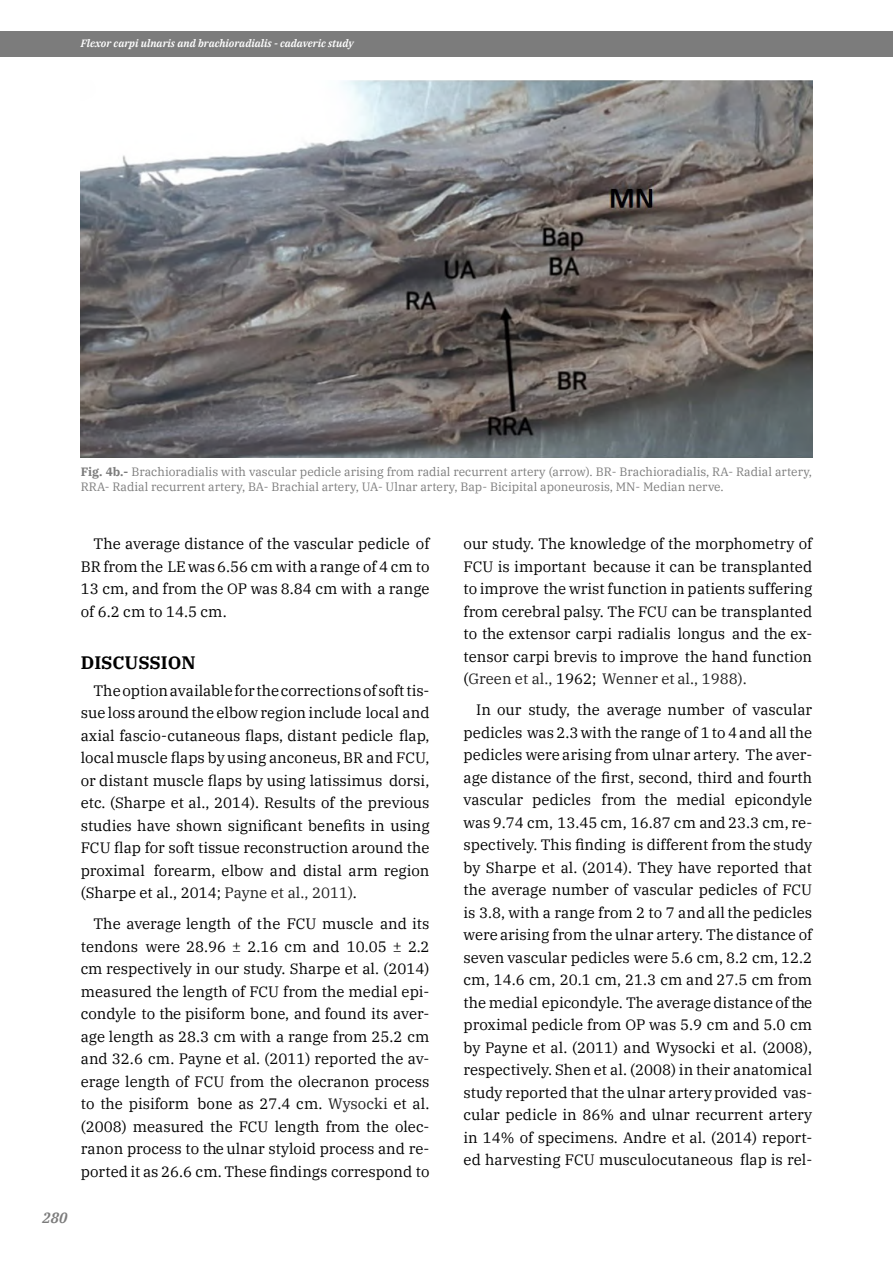
<style>
.page{position:relative;width:893px;height:1263px;background:#fff}
.page>*{position:absolute;margin:0;border:0;box-sizing:border-box;transform-origin:0 0}
.t1{font:700 18px "IBM Plex Serif";color:#000}
.t2{font:15px/22.5px "IBM Plex Serif";color:#000;text-align:justify}
.t3{font:italic 600 15px "IBM Plex Serif";color:#7c7c7c}
.t4{font:12px/15px "IBM Plex Serif";color:#7c7c7c}
.t5{font:italic 600 10.5px "IBM Plex Serif";color:#fff}
.s1{font-weight:700}
.s2{color:#202020}
</style>
<div class="page">
<div style="left:0;top:31px;width:893px;height:25px;background:#7c7c7c"></div>
<img style="left:81px;top:81px;width:731px;height:376px">
<p class="t5" style="left:81px;top:35px;width:274px">Flexor carpi ulnaris and brachioradialis - cadaveric study</p>
<p class="t4" style="left:81px;top:463px;width:733px"><span class="s1">Fig. 4b.-</span> Brachioradialis with vascular pedicle arising from radial recurrent artery (arrow). BR- Brachioradialis, RA- Radial artery,<br>RRA- Radial recurrent artery, BA- Brachial artery, UA- Ulnar artery, Bap- Bicipital aponeurosis, MN- Median nerve.</p>
<p class="t3" style="left:43px;top:1206px;width:26px">280</p>
<p class="t2" style="left:81px;top:531px;width:350px;text-indent:13px">The average distance of the vascular pedicle of BR from the LE was 6.56 cm with a range of 4 cm to 13 cm, and from the OP was 8.84 cm with a range of 6.2 cm to 14.5 cm.</p>
<p class="t1" style="left:81px;top:648px;width:116px">DISCUSSION</p>
<p class="t2" style="left:81px;top:678px;width:350px;text-indent:13px">The option available for the corrections of soft tis&shy;sue loss around the elbow region include local and axial fascio-cutaneous flaps, distant pedicle flap, local muscle flaps by using anconeus, BR and FCU, or distant muscle flaps by using latissimus dorsi, etc. (Sharpe et al., 2014). Results of the previous studies have shown significant benefits in using FCU flap for soft tissue reconstruction around the proximal forearm, elbow and distal arm region (Sharpe et al., 2014; <span class="s2">Payne et al., 2011)</span>.</p>
<p class="t2" style="left:81px;top:911px;width:350px;text-indent:13px">The average length of the FCU muscle and its tendons were 28.96 ± 2.16 cm and 10.05 ± 2.2 cm respectively in our study. Sharpe et al. (2014) measured the length of FCU from the medial epi&shy;condyle to the pisiform bone, and found its aver&shy;age length as 28.3 cm with a range from 25.2 cm and 32.6 cm. Payne et al. (2011) reported the av&shy;erage length of FCU from the olecranon process to the pisiform bone as 27.4 cm. <span class="s2">Wysocki</span> et al. (2008) measured the FCU length from the olec&shy;ranon process to the ulnar styloid process and re&shy;ported it as 26.6 cm. These findings correspond to</p>
<p class="t2" style="left:464px;top:531px;width:350px">our study. The knowledge of the morphometry of FCU is important because it can be transplanted to improve the wrist function in patients suffering from cerebral palsy. The FCU can be transplanted to the extensor carpi radialis longus and the ex&shy;tensor carpi brevis to improve the hand function (<span class="s2">Green et al.,</span> 1962; <span class="s2">Wenner et al., 1988).</span></p>
<p class="t2" style="left:464px;top:697px;width:350px;text-indent:13px">In our study, the average number of vascular pedicles was 2.3 with the range of 1 to 4 and all the pedicles were arising from ulnar artery. The aver&shy;age distance of the first, second, third and fourth vascular pedicles from the medial epicondyle was 9.74 cm, 13.45 cm, 16.87 cm and 23.3 cm, re&shy;spectively. This finding is different from the study by Sharpe et al. (2014). They have reported that the average number of vascular pedicles of FCU is 3.8, with a range from 2 to 7 and all the pedicles were arising from the ulnar artery. The distance of seven vascular pedicles were 5.6 cm, 8.2 cm, 12.2 cm, 14.6 cm, 20.1 cm, 21.3 cm and 27.5 cm from the medial epicondyle. The average distance of the proximal pedicle from OP was 5.9 cm and 5.0 cm by Payne et al. (2011) and Wysocki et al. (2008), respectively. Shen et al. (2008) in their anatomical study reported that the ulnar artery provided vas&shy;cular pedicle in 86% and ulnar recurrent artery in 14% of specimens. Andre et al. (2014) report&shy;ed harvesting FCU musculocutaneous flap is rel-</p>
</div>
